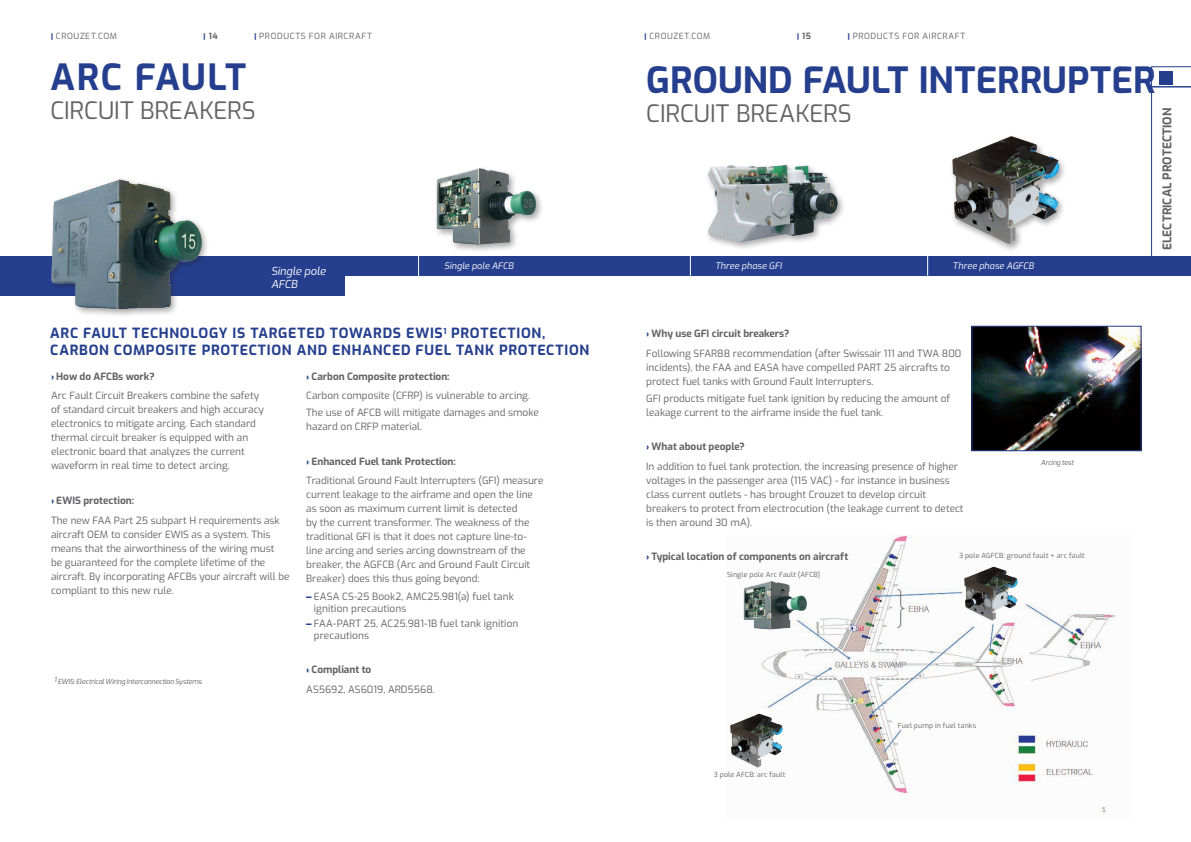
<style>
.page{position:relative;width:1191px;height:842px;background:#fff}
.page>*{position:absolute;margin:0;border:0;box-sizing:border-box;transform-origin:0 0}
.t1{font:700 36px "Exo";letter-spacing:.005em;color:#253f8e}
.t2{font:700 36px "Exo";letter-spacing:.035em;color:#253f8e}
.t3{font:24px "Exo";color:#636366}
.t4{font:700 14px/16.8px "Exo";letter-spacing:.05em;color:#253f8e}
.t5{font:700 12px "Exo";color:#636366}
.t6{font:italic 11px/13.2px "Exo";color:#fff}
.t7{font:10px/14px "Exo";color:#636366}
.t8{font:700 10px "Exo";color:#636366}
.t9{font:italic 9px "Exo";letter-spacing:.005em;color:#fff}
.t10{font:8.5px "Exo";letter-spacing:.07em;color:#636366}
.t11{font:700 8.5px "Exo";color:#636366}
.t12{font:7px "Exo";letter-spacing:.025em;color:#636366}
.t13{font:italic 7px "Exo";letter-spacing:-.025em;color:#636366}
.s1{font-family:"Karbon";font-weight:700;color:#253f8e}
.s2{font-family:"Karbon";color:#253f8e}
.s3{font-family:"The Serif";font-weight:800;color:#253f8e}
.s4{font-weight:700}
.s5{font-family:"Arial";font-weight:700;color:#253f8e}
</style>
<div class="page">
<img style="left:973px;top:328px;width:166px;height:121px">
<div style="left:971px;top:326px;width:170px;height:125px;border:1px solid #253f8e"></div>
<img style="left:707px;top:165px;width:137px;height:83px">
<img style="left:952px;top:136px;width:112px;height:113px">
<img style="left:436px;top:168px;width:106px;height:83px">
<svg style="left:1151px;top:67px;width:40px;height:189px"></svg>
<img style="left:762px;top:536px;width:354px;height:278px">
<img style="left:962px;top:565px;width:58px;height:58px">
<img style="left:730px;top:712px;width:56px;height:58px">
<img style="left:743px;top:566px;width:68px;height:78px">
<div style="left:595px;top:256px;width:596px;height:20px;background:#253f8e"></div>
<div style="left:333px;top:256px;width:262px;height:20px;background:#253f8e"></div>
<div style="left:0;top:256px;width:345px;height:40px;background:#253f8e"></div>
<img style="left:51px;top:179px;width:156px;height:137px">
<svg style="left:690px;top:256px;width:1px;height:20px"></svg>
<svg style="left:418px;top:256px;width:1px;height:20px"></svg>
<svg style="left:927px;top:256px;width:1px;height:20px"></svg>
<p class="t10" style="left:51px;top:30px;width:67px"><span class="s1">|</span> CROUZET.COM</p>
<p class="t11" style="left:203px;top:30px;width:16px"><span class="s2">|</span> 14</p>
<p class="t10" style="left:254px;top:30px;width:119px"><span class="s1">|</span> PRODUCTS FOR AIRCRAFT</p>
<p class="t10" style="left:644px;top:30px;width:67px"><span class="s1">|</span> CROUZET.COM</p>
<p class="t11" style="left:796px;top:30px;width:16px"><span class="s2">|</span> 15</p>
<p class="t10" style="left:847px;top:30px;width:119px"><span class="s1">|</span> PRODUCTS FOR AIRCRAFT</p>
<h1 class="t2" style="left:50px;top:51px;width:198px">ARC FAULT</h1>
<h2 class="t3" style="left:50px;top:93px;width:207px">CIRCUIT BREAKERS</h2>
<p class="t6" style="left:271px;top:263px;width:56px">Single pole<br>AFCB</p>
<h1 class="t1" style="left:646px;top:54px;width:511px">GROUND FAULT INTERRUPTER</h1>
<h2 class="t3" style="left:646px;top:96px;width:207px">CIRCUIT BREAKERS</h2>
<p class="t5" style="left:1158px;top:250px;width:144px;rotate:-90deg">ELECTRICAL PROTECTION</p>
<p class="t9" style="left:444px;top:259px;width:71px">Single pole AFCB</p>
<p class="t9" style="left:715px;top:259px;width:68px">Three phase GFI</p>
<p class="t9" style="left:952px;top:259px;width:83px">Three phase AGFCB</p>
<h3 class="t4" style="left:50px;top:324px;width:540px">ARC FAULT TECHNOLOGY IS TARGETED TOWARDS EWIS<sup>1</sup> PROTECTION,<br>CARBON COMPOSITE PROTECTION AND ENHANCED FUEL TANK PROTECTION</h3>
<p class="t7" style="left:51px;top:366px;width:209px;line-height:19.7px"><span class="s3">›</span> <span class="s4">How do AFCBs work?<br></span>Arc Fault Circuit Breakers combine the safety</p>
<p class="t7" style="left:51px;top:402px;width:214px">of standard circuit breakers and high accuracy electronics to mitigate arcing. Each standard thermal circuit breaker is equipped with an electronic board that analyzes the current waveform in real time to detect arcing.</p>
<p class="t7" style="left:51px;top:490px;width:230px;line-height:19.7px"><span class="s3">›</span> <span class="s4">EWIS protection:<br></span>The new FAA Part 25 subpart H requirements ask</p>
<p class="t7" style="left:51px;top:526px;width:240px">aircraft OEM to consider EWIS as a system. This means that the airworthiness of the wiring must<br>be guaranteed for the complete lifetime of the aircraft. By incorporating AFCBs your aircraft will be compliant to this new rule.</p>
<p class="t7" style="left:306px;top:366px;width:225px;line-height:19.7px"><span class="s3">›</span> <span class="s4">Carbon Composite protection:<br></span>Carbon composite (CFRP) is vulnerable to arcing.</p>
<p class="t7" style="left:306px;top:405px;width:234px">The use of AFCB will mitigate damages and smoke hazard on CRFP material.</p>
<p class="t7" style="left:306px;top:451px;width:239px;line-height:19.7px"><span class="s3">›</span> <span class="s4">Enhanced Fuel tank Protection:<br></span>Traditional Ground Fault Interrupters (GFI) measure</p>
<p class="t7" style="left:306px;top:487px;width:228px">current leakage to the airframe and open the line as soon as maximum current limit is detected<br>by the current transformer. The weakness of the traditional GFI is that it does not capture line-to&shy;line arcing and series arcing downstream of the breaker, the AGFCB (Arc and Ground Fault Circuit Breaker) does this thus going beyond:</p>
<p class="t7" style="left:314px;top:590px;width:201px;line-height:12px;text-indent:-8px"><span class="s5">–</span> EASA CS-25 Book2, AMC25.981(a) fuel tank ignition precautions</p>
<p class="t7" style="left:314px;top:617px;width:206px;line-height:12px;text-indent:-8px"><span class="s5">–</span> FAA-PART 25, AC25.981-1B fuel tank ignition precautions</p>
<p class="t7" style="left:306px;top:659px;width:130px;line-height:19.7px"><span class="s3">›</span> <span class="s4">Compliant to<br></span>AS5692, AS6019, ARD5568.</p>
<p class="t13" style="left:54px;top:676px;width:149px">1 EWIS: Electrical Wiring Interconnection Systems</p>
<p class="t7" style="left:646px;top:323px;width:317px;line-height:19.7px"><span class="s3">›</span> <span class="s4">Why use GFI circuit breakers?<br></span>Following SFAR88 recommendation (after Swissair 111 and TWA 800</p>
<p class="t7" style="left:646px;top:360px;width:305px">incidents), the FAA and EASA have compelled PART 25 aircrafts to protect fuel tanks with Ground Fault Interrupters.</p>
<p class="t7" style="left:646px;top:390px;width:305px">GFI products mitigate fuel tank ignition by reducing the amount of leakage current to the airframe inside the fuel tank.</p>
<p class="t7" style="left:646px;top:436px;width:313px;line-height:19.7px"><span class="s3">›</span> <span class="s4">What about people?<br></span>In addition to fuel tank protection, the increasing presence of higher</p>
<p class="t7" style="left:646px;top:473px;width:319px">voltages in the passenger area (115 VAC) - for instance in business class current outlets - has brought Crouzet to develop circuit breakers to protect from electrocution (the leakage current to detect is then around 30 mA).</p>
<p class="t8" style="left:646px;top:549px;width:203px"><span class="s3">›</span> Typical location of components on aircraft</p>
<p class="t13" style="left:1041px;top:457px;width:34px">Arcing test</p>
<p class="t12" style="left:959px;top:550px;width:127px">3 pole AGFCB: ground fault + arc fault</p>
<p class="t12" style="left:727px;top:569px;width:95px">Single pole Arc Fault (AFCB)</p>
<p class="t12" style="left:714px;top:770px;width:73px">3 pole AFCB: arc fault</p>
<p class="t12" style="left:897px;top:720px;width:80px">Fuel pump in fuel tanks</p>
</div>
